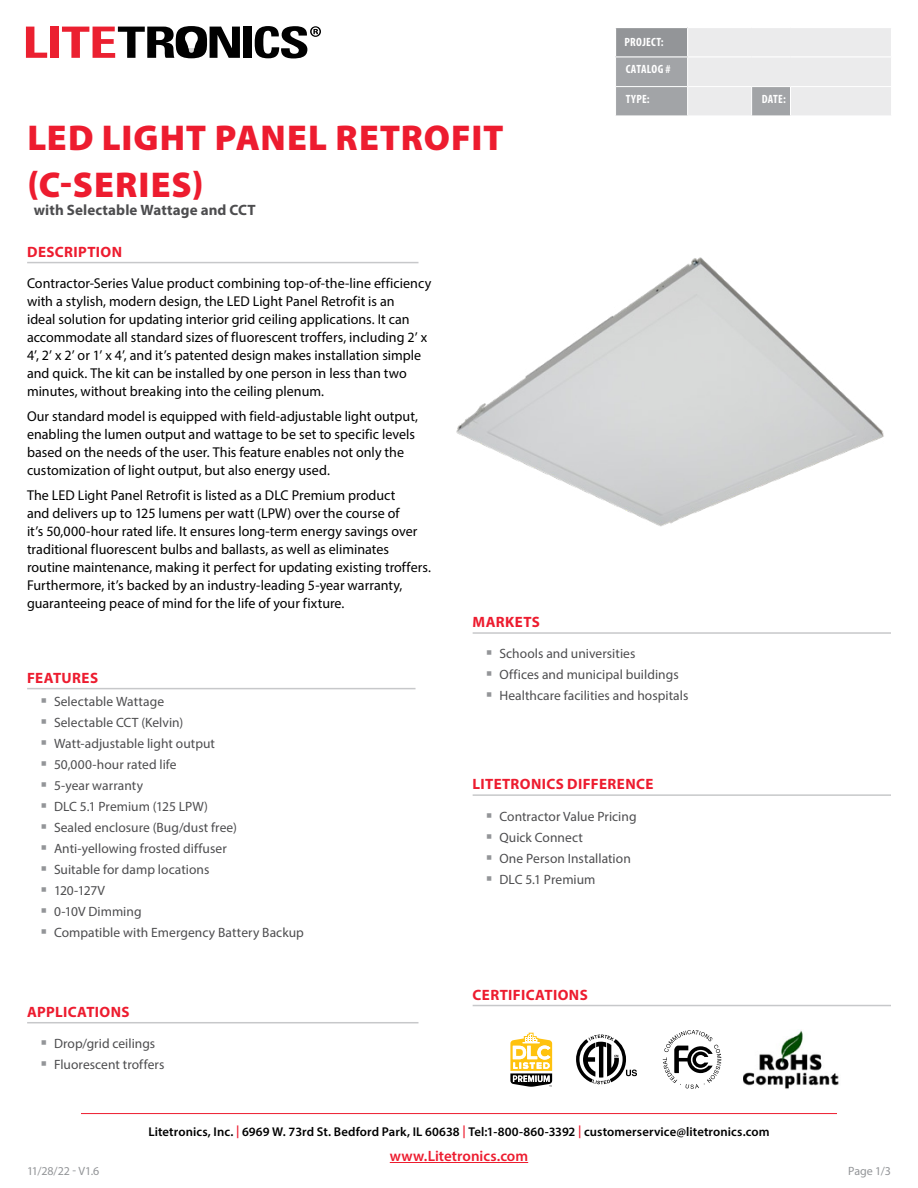
<style>
.page{position:relative;width:918px;height:1188px;background:#fff}
.page>*{position:absolute;margin:0;border:0;box-sizing:border-box;transform-origin:0 0}
.t1{font:900 36px/46.8px "Myriad Pro";letter-spacing:.025em;color:#ed1c2f}
.t2{font:700 15px "Myriad Pro";letter-spacing:.025em;color:#ed1c2f}
.t3{font:700 15px "Myriad Pro";letter-spacing:.005em;color:#4d4d4f}
.t4{font:600 15px "Myriad Pro";color:#ed1c2f}
.t5{font:14.25px/18px "Myriad Pro";color:#000}
.t6{font:13.5px/21px "Myriad Pro";letter-spacing:.005em;color:#4d4d4f}
.t7{font:600 12.75px "Myriad Pro";letter-spacing:.01em;color:#000}
.t8{font:700 condensed 12px "Myriad Pro";letter-spacing:.025em;color:#fff}
.t9{font:12px "Myriad Pro";letter-spacing:-.005em;color:#939598}
.s1{color:#ed1c2f}
</style>
<div class="page">
<hr style="left:81px;top:1113px;width:756px;height:1px;background:#ed1c2f">
<hr style="left:390px;top:1162px;width:138px;height:1px;background:#ed1c2f">
<img style="left:456px;top:257px;width:428px;height:270px">
<svg style="left:663px;top:1030px;width:58px;height:59px"></svg>
<img style="left:743px;top:1030px;width:96px;height:59px">
<svg style="left:576px;top:1035px;width:61px;height:49px"></svg>
<svg style="left:26px;top:27px;width:21px;height:31px"></svg>
<div style="left:50px;top:27px;width:9px;height:31px;background:#eb2030"></div>
<svg style="left:62px;top:26px;width:178px;height:32px"></svg>
<div style="left:244px;top:27px;width:8px;height:31px;background:#010101"></div>
<svg style="left:255px;top:26px;width:66px;height:32px"></svg>
<svg style="left:510px;top:1033px;width:42px;height:54px"></svg>
<svg style="left:615px;top:28px;width:276px;height:88px;background:#d5d6d7"></svg>
<hr style="left:688px;top:86px;width:64px;height:1px;background:#fff">
<hr style="left:752px;top:86px;width:39px;height:1px;background:#fff">
<hr style="left:791px;top:86px;width:101px;height:1px;background:#fff">
<hr style="left:27px;top:262px;width:391px;height:1px;background:#c7c8ca">
<hr style="left:27px;top:688px;width:389px;height:1px;background:#c7c8ca">
<hr style="left:473px;top:632px;width:418px;height:2px;background:#c7c8ca">
<hr style="left:27px;top:1022px;width:391px;height:1px;background:#c7c8ca">
<hr style="left:473px;top:1005px;width:418px;height:1px;background:#c7c8ca">
<hr style="left:473px;top:794px;width:418px;height:2px;background:#c7c8ca">
<h1 class="t1" style="left:27px;top:113px;width:478px">LED LIGHT PANEL RETROFIT (C-SERIES)</h1>
<p class="t3" style="left:34px;top:200px;width:224px">with Selectable Wattage and CCT</p>
<p class="t2" style="left:27px;top:242px;width:96px">DESCRIPTION</p>
<p class="t5" style="left:27px;top:274px;width:406px">Contractor-Series Value product combining top-of-the-line efficiency with a stylish, modern design, the LED Light Panel Retrofit is an<br>ideal solution for updating interior grid ceiling applications. It can accommodate all standard sizes of fluorescent troffers, including 2’ x 4’, 2’ x 2’ or 1’ x 4’, and it’s patented design makes installation simple and quick. The kit can be installed by one person in less than two minutes, without breaking into the ceiling plenum.</p>
<p class="t5" style="left:27px;top:407px;width:393px">Our standard model is equipped with field-adjustable light output, enabling the lumen output and wattage to be set to specific levels based on the needs of the user. This feature enables not only the customization of light output, but also energy used.</p>
<p class="t5" style="left:27px;top:486px;width:406px">The LED Light Panel Retrofit is listed as a DLC Premium product<br>and delivers up to 125 lumens per watt (LPW) over the course of<br>it’s 50,000-hour rated life. It ensures long-term energy savings over traditional fluorescent bulbs and ballasts, as well as eliminates routine maintenance, making it perfect for updating existing troffers.<br>Furthermore, it’s backed by an industry-leading 5-year warranty, guaranteeing peace of mind for the life of your fixture.</p>
<p class="t8" style="left:625px;top:35px;width:41px">PROJECT:</p>
<p class="t8" style="left:626px;top:62px;width:46px">CATALOG #</p>
<p class="t8" style="left:626px;top:91px;width:26px">TYPE:</p>
<p class="t8" style="left:762px;top:91px;width:26px">DATE:</p>
<p class="t2" style="left:27px;top:668px;width:72px">FEATURES</p>
<p class="t6" style="left:54px;top:691px;width:251px">Selectable Wattage<br>Selectable CCT (Kelvin)<br>Watt-adjustable light output<br>50,000-hour rated life<br>5-year warranty<br>DLC 5.1 Premium (125 LPW)<br>Sealed enclosure (Bug/dust free)<br>Anti-yellowing frosted diffuser<br>Suitable for damp locations<br>120-127V<br>0-10V Dimming<br>Compatible with Emergency Battery Backup</p>
<p class="t2" style="left:27px;top:1002px;width:104px">APPLICATIONS</p>
<p class="t6" style="left:54px;top:1032px;width:112px">Drop/grid ceilings<br>Fluorescent troffers</p>
<p class="t2" style="left:473px;top:612px;width:69px">MARKETS</p>
<p class="t6" style="left:500px;top:643px;width:190px">Schools and universities<br>Offices and municipal buildings<br>Healthcare facilities and hospitals</p>
<p class="t2" style="left:473px;top:774px;width:182px">LITETRONICS DIFFERENCE</p>
<p class="t6" style="left:500px;top:806px;width:139px">Contractor Value Pricing<br>Quick Connect<br>One Person Installation<br>DLC 5.1 Premium</p>
<p class="t2" style="left:473px;top:985px;width:117px">CERTIFICATIONS</p>
<p class="t7" style="left:148px;top:1124px;width:623px">Litetronics, Inc. <span class="s1">|</span> 6969 W. 73rd St. Bedford Park, IL 60638 <span class="s1">|</span> Tel:1-800-860-3392 <span class="s1">|</span> customerservice@litetronics.com</p>
<p class="t4" style="left:390px;top:1146px;width:140px">www.Litetronics.com</p>
<p class="t9" style="left:27px;top:1163px;width:74px">11/28/22 - V1.6</p>
<p class="t9" style="left:848px;top:1163px;width:44px">Page 1/3</p>
</div>
